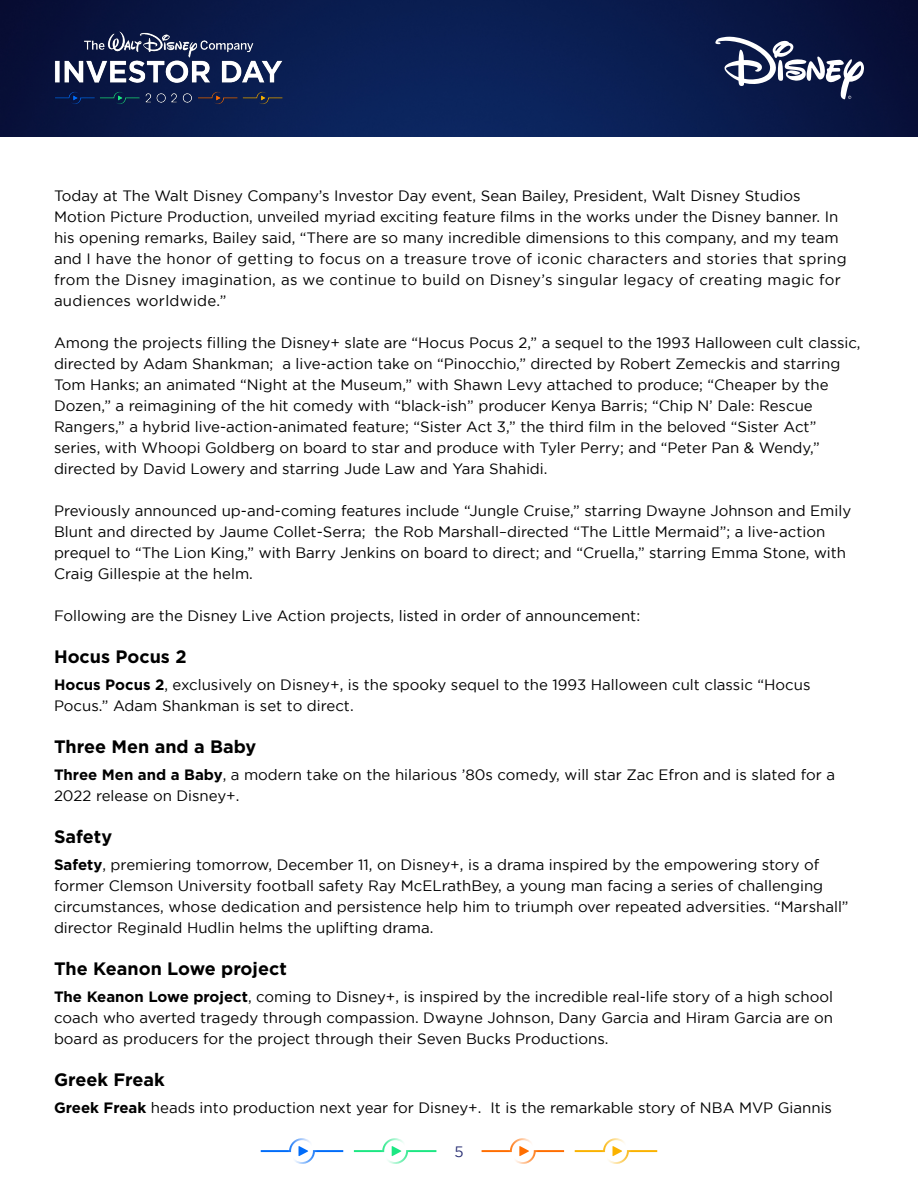
<style>
.page{position:relative;width:918px;height:1188px;background:#fff}
.page>*{position:absolute;margin:0;border:0;box-sizing:border-box;transform-origin:0 0}
.t1{font:700 18px "Gotham";color:#000}
.t2{font:15px/21px "Gotham";color:#000}
.t3{font:15px "Gotham";color:#272d72}
.s1{font-weight:700}
</style>
<div class="page">
<img style="left:0;top:0;width:918px;height:136px">
<img style="left:54px;top:31px;width:229px;height:74px">
<svg style="left:715px;top:37px;width:149px;height:62px"></svg>
<svg style="left:482px;top:1138px;width:82px;height:26px"></svg>
<svg style="left:354px;top:1138px;width:82px;height:26px"></svg>
<svg style="left:261px;top:1138px;width:82px;height:26px"></svg>
<svg style="left:575px;top:1138px;width:82px;height:26px"></svg>
<p class="t2" style="left:54px;top:185px;width:794px">Today at The Walt Disney Company’s Investor Day event, Sean Bailey, President, Walt Disney Studios Motion Picture Production, unveiled myriad exciting feature films in the works under the Disney banner. In his opening remarks, Bailey said, “There are so many incredible dimensions to this company, and my team and I have the honor of getting to focus on a treasure trove of iconic characters and stories that spring from the Disney imagination, as we continue to build on Disney’s singular legacy of creating magic for audiences worldwide.”</p>
<p class="t2" style="left:54px;top:332px;width:808px">Among the projects filling the Disney+ slate are “Hocus Pocus 2,” a sequel to the 1993 Halloween cult classic, directed by Adam Shankman; a live-action take on “Pinocchio,” directed by Robert Zemeckis and starring Tom Hanks; an animated “Night at the Museum,” with Shawn Levy attached to produce; “Cheaper by the Dozen,” a reimagining of the hit comedy with “black-ish” producer Kenya Barris; “Chip N’ Dale: Rescue Rangers,” a hybrid live-action-animated feature; “Sister Act 3,” the third film in the beloved “Sister Act” series, with Whoopi Goldberg on board to star and produce with Tyler Perry; and “Peter Pan &amp; Wendy,” directed by David Lowery and starring Jude Law and Yara Shahidi.</p>
<p class="t2" style="left:54px;top:500px;width:799px">Previously announced up-and-coming features include “Jungle Cruise,” starring Dwayne Johnson and Emily Blunt and directed by Jaume Collet-Serra; the Rob Marshall–directed “The Little Mermaid”; a live-action prequel to “The Lion King,” with Barry Jenkins on board to direct; and “Cruella,” starring Emma Stone, with Craig Gillespie at the helm.</p>
<p class="t2" style="left:54px;top:605px;width:588px">Following are the Disney Live Action projects, listed in order of announcement:</p>
<p class="t1" style="left:54px;top:645px;width:134px">Hocus Pocus 2</p>
<p class="t2" style="left:54px;top:674px;width:758px"><span class="s1">Hocus Pocus 2</span>, exclusively on Disney+, is the spooky sequel to the 1993 Halloween cult classic “Hocus<br>Pocus.” Adam Shankman is set to direct.</p>
<p class="t1" style="left:54px;top:735px;width:204px">Three Men and a Baby</p>
<p class="t2" style="left:54px;top:764px;width:783px"><span class="s1">Three Men and a Baby</span>, a modern take on the hilarious ’80s comedy, will star Zac Efron and is slated for a<br>2022 release on Disney+.</p>
<p class="t1" style="left:54px;top:825px;width:60px">Safety</p>
<p class="t2" style="left:54px;top:854px;width:796px"><span class="s1">Safety</span>, premiering tomorrow, December 11, on Disney+, is a drama inspired by the empowering story of former Clemson University football safety Ray McELrathBey, a young man facing a series of challenging circumstances, whose dedication and persistence help him to triumph over repeated adversities. “Marshall” director Reginald Hudlin helms the uplifting drama.</p>
<p class="t1" style="left:54px;top:957px;width:234px">The Keanon Lowe project</p>
<p class="t2" style="left:54px;top:986px;width:781px;text-align:justify"><span class="s1">The Keanon Lowe project</span>, coming to Disney+, is inspired by the incredible real-life story of a high school coach who averted tragedy through compassion. Dwayne Johnson, Dany Garcia and Hiram Garcia are on board as producers for the project through their Seven Bucks Productions.</p>
<p class="t1" style="left:54px;top:1068px;width:112px">Greek Freak</p>
<p class="t2" style="left:54px;top:1097px;width:780px"><span class="s1">Greek Freak</span> heads into production next year for Disney+. It is the remarkable story of NBA MVP Giannis</p>
<p class="t3" style="left:454px;top:1143px;width:11px">5</p>
</div>
